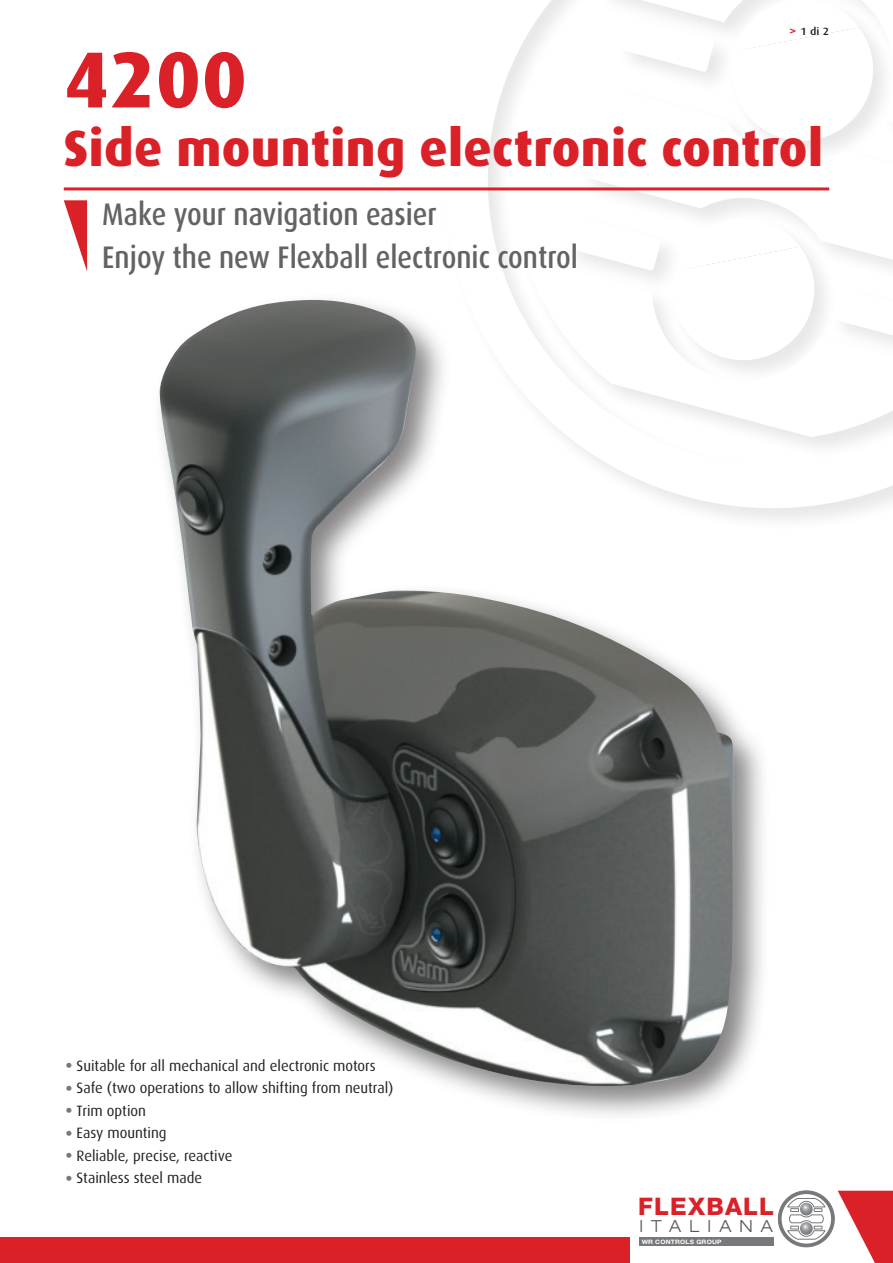
<style>
.page{position:relative;width:893px;height:1263px;background:#fff}
.page>*{position:absolute;margin:0;border:0;box-sizing:border-box;transform-origin:0 0}
.t1{font:800 79.5px "Dax";color:#da2128}
.t2{font:800 51px "Dax";letter-spacing:.01em;color:#da2128}
.t3{font:500 31.2px/43.5px "Dax";color:#636366;scale:.88 1}
.t4{font:800 24.15px "Helvetica Neue";letter-spacing:.05em;color:#da2128}
.t5{font:300 expanded 16.65px "Helvetica Neue";letter-spacing:.49em;color:#57585a}
.t6{font:15px "Dax";color:#231f20}
.t7{font:500 10.5px "Dax";color:#231f20;scale:1.1 1}
.t8{font:700 6px "Helvetica Neue";letter-spacing:.025em;color:#fff;scale:1.12 1}
.s1{font-weight:700;font-size:12px;color:#da2128}
.s2{font-weight:300;font-size:36px;color:#76787b}
</style>
<div class="page">
<svg style="left:444px;top:0;width:449px;height:508px"></svg>
<svg style="left:525px;top:257px;width:368px;height:180px"></svg>
<svg style="left:565px;top:216px;width:13px;height:54px"></svg>
<svg style="left:578px;top:89px;width:315px;height:181px"></svg>
<svg style="left:672px;top:218px;width:142px;height:142px"></svg>
<svg style="left:597px;top:0;width:296px;height:143px"></svg>
<div style="left:0;top:1237px;width:629px;height:26px;background:#da2128"></div>
<div style="left:639px;top:1237px;width:135px;height:8px;background:#76787b"></div>
<svg style="left:778px;top:1190px;width:115px;height:73px"></svg>
<svg style="left:64px;top:200px;width:23px;height:71px"></svg>
<div style="left:152px;top:292px;width:619px;height:832px;background:#231f20;opacity:.55"></div>
<img style="left:160px;top:300px;width:574px;height:788px">
<hr style="left:64px;top:187px;width:765px;height:3px;background:#da2128">
<p class="t7" style="left:789px;top:25px;width:38px"><span class="s1">&gt;</span> 1 di 2</p>
<h1 class="t1" style="left:64px;top:35px;width:185px">4200</h1>
<h2 class="t2" style="left:64px;top:119px;width:761px">Side mounting electronic control</h2>
<h3 class="t3" style="left:102px;top:193px;width:542px">Make your navigation easier<br>Enjoy the new Flexball electronic control</h3>
<p class="t6" style="left:64px;top:1057px;width:314px"><span class="s2">•</span> Suitable for all mechanical and electronic motors</p>
<p class="t6" style="left:64px;top:1080px;width:331px"><span class="s2">•</span> Safe (two operations to allow shifting from neutral)</p>
<p class="t6" style="left:64px;top:1102px;width:84px"><span class="s2">•</span> Trim option</p>
<p class="t6" style="left:64px;top:1125px;width:104px"><span class="s2">•</span> Easy mounting</p>
<p class="t6" style="left:64px;top:1147px;width:170px"><span class="s2">•</span> Reliable, precise, reactive</p>
<p class="t6" style="left:64px;top:1170px;width:140px"><span class="s2">•</span> Stainless steel made</p>
<h3 class="t4" style="left:638px;top:1192px;width:137px">FLEXBALL</h3>
<p class="t5" style="left:639px;top:1216px;width:135px">ITALIANA</p>
<p class="t8" style="left:642px;top:1238px;width:73px">WR CONTROLS GROUP</p>
</div>
